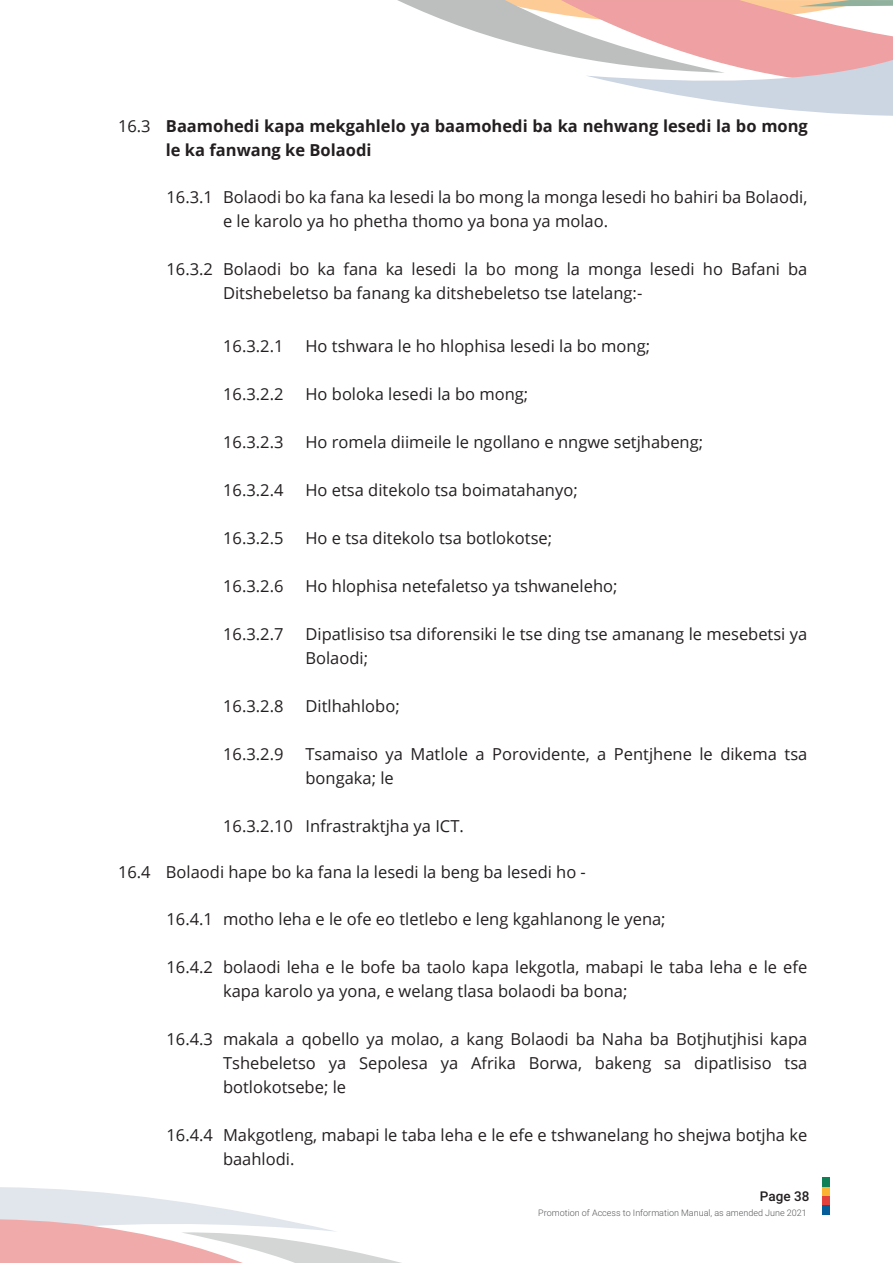
<style>
.page{position:relative;width:893px;height:1263px;background:#fff}
.page>*{position:absolute;margin:0;border:0;box-sizing:border-box;transform-origin:0 0}
.t1{font:16.5px/24px "Open Sans";color:#231f20}
.t2{font:700 16.5px/24px "Open Sans";color:#231f20}
.t3{font:500 13.5px "Roboto";color:#231f20}
.t4{font:300 9px "Roboto";color:#58595b}
.s1{font-weight:400}
</style>
<div class="page">
<svg style="left:397px;top:0;width:496px;height:116px"></svg>
<div style="left:822px;top:1196px;width:8px;height:9px;background:#e3413c"></div>
<div style="left:822px;top:1205px;width:8px;height:10px;background:#045d99"></div>
<div style="left:822px;top:1186px;width:8px;height:10px;background:#fab332"></div>
<div style="left:822px;top:1177px;width:8px;height:9px;background:#0e8058"></div>
<svg style="left:0;top:1187px;width:401px;height:76px"></svg>
<p class="t2" style="left:166px;top:113px;width:643px;text-indent:-48px"><span class="s1">16.3</span> Baamohedi kapa mekgahlelo ya baamohedi ba ka nehwang lesedi la bo mong le ka fanwang ke Bolaodi</p>
<p class="t1" style="left:166px;top:185px;width:48px">16.3.1</p>
<p class="t1" style="left:223px;top:185px;width:586px">Bolaodi bo ka fana ka lesedi la bo mong la monga lesedi ho bahiri ba Bolaodi, e le karolo ya ho phetha thomo ya bona ya molao.</p>
<p class="t1" style="left:223px;top:257px;width:586px">Bolaodi bo ka fana ka lesedi la bo mong la monga lesedi ho Bafani ba<br>Ditshebeletso ba fanang ka ditshebeletso tse latelang:-</p>
<p class="t1" style="left:166px;top:257px;width:48px">16.3.2</p>
<p class="t1" style="left:223px;top:333px;width:62px">16.3.2.1</p>
<p class="t1" style="left:223px;top:381px;width:62px">16.3.2.2</p>
<p class="t1" style="left:223px;top:429px;width:62px">16.3.2.3</p>
<p class="t1" style="left:223px;top:477px;width:62px">16.3.2.4</p>
<p class="t1" style="left:223px;top:525px;width:62px">16.3.2.5</p>
<p class="t1" style="left:223px;top:573px;width:62px">16.3.2.6</p>
<p class="t1" style="left:223px;top:621px;width:62px">16.3.2.7</p>
<p class="t1" style="left:223px;top:693px;width:62px">16.3.2.8</p>
<p class="t1" style="left:223px;top:741px;width:62px">16.3.2.9</p>
<p class="t1" style="left:223px;top:813px;width:71px">16.3.2.10</p>
<p class="t1" style="left:305px;top:333px;width:346px">Ho tshwara le ho hlophisa lesedi la bo mong;</p>
<p class="t1" style="left:305px;top:381px;width:224px">Ho boloka lesedi la bo mong;</p>
<p class="t1" style="left:305px;top:429px;width:399px">Ho romela diimeile le ngollano e nngwe setjhabeng;</p>
<p class="t1" style="left:305px;top:477px;width:274px">Ho etsa ditekolo tsa boimatahanyo;</p>
<p class="t1" style="left:305px;top:525px;width:248px">Ho e tsa ditekolo tsa botlokotse;</p>
<p class="t1" style="left:305px;top:573px;width:313px">Ho hlophisa netefaletso ya tshwaneleho;</p>
<p class="t1" style="left:305px;top:621px;width:503px">Dipatlisiso tsa diforensiki le tse ding tse amanang le mesebetsi ya<br>Bolaodi;</p>
<p class="t1" style="left:305px;top:693px;width:96px">Ditlhahlobo;</p>
<p class="t1" style="left:305px;top:741px;width:503px">Tsamaiso ya Matlole a Porovidente, a Pentjhene le dikema tsa bongaka; le</p>
<p class="t1" style="left:305px;top:813px;width:160px">Infrastraktjha ya ICT.</p>
<p class="t1" style="left:118px;top:859px;width:469px">16.4 Bolaodi hape bo ka fana la lesedi la beng ba lesedi ho -</p>
<p class="t1" style="left:166px;top:907px;width:48px">16.4.1</p>
<p class="t1" style="left:166px;top:955px;width:48px">16.4.2</p>
<p class="t1" style="left:223px;top:907px;width:444px">motho leha e le ofe eo tletlebo e leng kgahlanong le yena;</p>
<p class="t1" style="left:223px;top:955px;width:586px">bolaodi leha e le bofe ba taolo kapa lekgotla, mabapi le taba leha e le efe kapa karolo ya yona, e welang tlasa bolaodi ba bona;</p>
<p class="t1" style="left:223px;top:1027px;width:586px;text-align:justify">makala a qobello ya molao, a kang Bolaodi ba Naha ba Botjhutjhisi kapa Tshebeletso ya Sepolesa ya Afrika Borwa, bakeng sa dipatlisiso tsa botlokotsebe; le</p>
<p class="t1" style="left:223px;top:1123px;width:586px">Makgotleng, mabapi le taba leha e le efe e tshwanelang ho shejwa botjha ke baahlodi.</p>
<p class="t1" style="left:166px;top:1027px;width:48px">16.4.3</p>
<p class="t1" style="left:166px;top:1123px;width:48px">16.4.4</p>
<p class="t3" style="left:760px;top:1186px;width:51px">Page 38</p>
<p class="t4" style="left:538px;top:1206px;width:270px">Promotion of Access to Information Manual, as amended June 2021</p>
</div>
